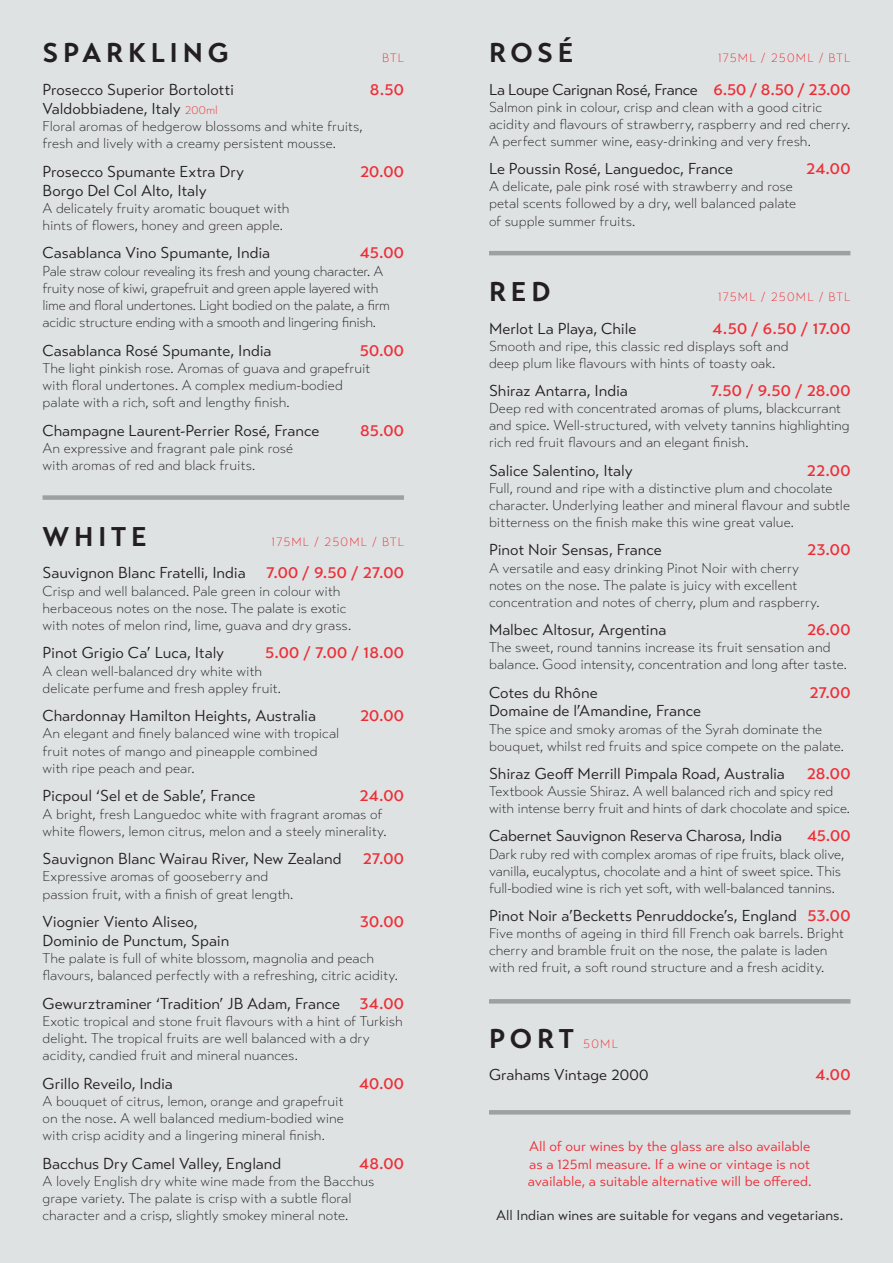
<style>
.page{position:relative;width:893px;height:1263px;background:#dfe2e3}
.page>*{position:absolute;margin:0;border:0;box-sizing:border-box;transform-origin:0 0}
.heading{font:700 27px "Transat Text";letter-spacing:.175em;color:#231f20}
.wine{font:500 16.5px "Transat Text";letter-spacing:.005em;color:#ee2e37}
.wine-2{font:15.75px "Transat Text Standard";letter-spacing:-.005em;color:#231f20}
.description{font:300 14.25px/17.2px "Transat Text";letter-spacing:-.005em;color:#231f20}
.wine-3{font:14.25px/17.1px "Transat Text Standard";letter-spacing:-.005em;color:#ee2e37;text-align:justify}
.wine-4{font:14.25px "Transat Text Standard";color:#231f20}
.heading-2{font:300 12px "Transat Text";letter-spacing:.085em;color:#ee2e37}
.s1{font-family:"Transat Text";font-weight:300;font-size:12px;color:#ee2e37}
.s2{font-family:"Transat Text";font-weight:500;font-size:16.5px;color:#ee2e37}
</style>
<div class="page">
<div style="left:43px;top:495px;width:361px;height:5px;background:#9ca1a4"></div>
<hr style="left:489px;top:251px;width:361px;height:4px;background:#9ca1a4">
<hr style="left:489px;top:999px;width:361px;height:4px;background:#9ca1a4">
<hr style="left:489px;top:1110px;width:361px;height:4px;background:#9ca1a4">
<p class="heading" style="left:43px;top:36px;width:187px">SPARKLING</p>
<p class="heading-2" style="left:382px;top:51px;width:23px">BTL</p>
<p class="wine-2" style="left:43px;top:80px;width:193px">Prosecco Superior Bortolotti</p>
<p class="wine" style="left:370px;top:79px;width:35px">8.50</p>
<p class="wine-2" style="left:43px;top:99px;width:177px">Valdobbiadene, Italy <span class="s1">200ml</span></p>
<p class="description" style="left:43px;top:118px;width:322px">Floral aromas of hedgerow blossoms and white fruits, fresh and lively with a creamy persistent mousse.</p>
<p class="wine-2" style="left:43px;top:162px;width:203px">Prosecco Spumante Extra Dry</p>
<p class="wine" style="left:360px;top:161px;width:45px">20.00</p>
<p class="wine-2" style="left:43px;top:181px;width:166px">Borgo Del Col Alto, Italy</p>
<p class="description" style="left:43px;top:199px;width:248px">A delicately fruity aromatic bouquet with hints of flowers, honey and green apple.</p>
<p class="wine-2" style="left:43px;top:244px;width:229px">Casablanca Vino Spumante, India</p>
<p class="wine" style="left:360px;top:243px;width:46px">45.00</p>
<p class="description" style="left:43px;top:262px;width:349px">Pale straw colour revealing its fresh and young character. A fruity nose of kiwi, grapefruit and green apple layered with lime and floral undertones. Light bodied on the palate, a firm acidic structure ending with a smooth and lingering finish.</p>
<p class="wine-2" style="left:43px;top:341px;width:231px">Casablanca Rosé Spumante, India</p>
<p class="wine" style="left:360px;top:340px;width:46px">50.00</p>
<p class="description" style="left:43px;top:359px;width:330px">The light pinkish rose. Aromas of guava and grapefruit with floral undertones. A complex medium-bodied palate with a rich, soft and lengthy finish.</p>
<p class="wine-2" style="left:43px;top:421px;width:278px">Champagne Laurent-Perrier Rosé, France</p>
<p class="wine" style="left:360px;top:420px;width:45px">85.00</p>
<p class="description" style="left:43px;top:440px;width:252px">An expressive and fragrant pale pink rosé with aromas of red and black fruits.</p>
<p class="heading" style="left:43px;top:520px;width:106px">WHITE</p>
<p class="heading-2" style="left:271px;top:535px;width:134px">175ML / 250ML / BTL</p>
<p class="wine-2" style="left:43px;top:564px;width:363px">Sauvignon Blanc Fratelli, India <span class="s2">7.00 / 9.50 / 27.00</span></p>
<p class="description" style="left:43px;top:582px;width:310px">Crisp and well balanced. Pale green in colour with herbaceous notes on the nose. The palate is exotic with notes of melon rind, lime, guava and dry grass.</p>
<p class="wine-2" style="left:43px;top:644px;width:183px">Pinot Grigio Ca’ Luca, Italy</p>
<p class="wine" style="left:265px;top:643px;width:140px">5.00 / 7.00 / 18.00</p>
<p class="description" style="left:43px;top:662px;width:240px">A clean well-balanced dry white with delicate perfume and fresh appley fruit.</p>
<p class="wine-2" style="left:43px;top:706px;width:275px">Chardonnay Hamilton Heights, Australia</p>
<p class="wine" style="left:360px;top:706px;width:45px">20.00</p>
<p class="description" style="left:43px;top:725px;width:298px">An elegant and finely balanced wine with tropical fruit notes of mango and pineapple combined with ripe peach and pear.</p>
<p class="wine-2" style="left:43px;top:786px;width:214px">Picpoul ‘Sel et de Sable’, France</p>
<p class="wine" style="left:360px;top:786px;width:46px">24.00</p>
<p class="description" style="left:43px;top:805px;width:346px">A bright, fresh Languedoc white with fragrant aromas of white flowers, lemon citrus, melon and a steely minerality.</p>
<p class="wine-2" style="left:43px;top:849px;width:301px">Sauvignon Blanc Wairau River, New Zealand</p>
<p class="wine" style="left:363px;top:848px;width:43px">27.00</p>
<p class="description" style="left:43px;top:868px;width:252px">Expressive aromas of gooseberry and passion fruit, with a finish of great length.</p>
<p class="wine-2" style="left:43px;top:912px;width:157px">Viognier Viento Aliseo,</p>
<p class="wine" style="left:360px;top:911px;width:46px">30.00</p>
<p class="wine-2" style="left:43px;top:931px;width:188px">Dominio de Punctum, Spain</p>
<p class="description" style="left:43px;top:950px;width:357px">The palate is full of white blossom, magnolia and peach flavours, balanced perfectly with a refreshing, citric acidity.</p>
<p class="wine-2" style="left:43px;top:994px;width:363px">Gewurztraminer ‘Tradition’ JB Adam, France <span class="s2">34.00</span></p>
<p class="description" style="left:43px;top:1013px;width:362px">Exotic tropical and stone fruit flavours with a hint of Turkish delight. The tropical fruits are well balanced with a dry acidity, candied fruit and mineral nuances.</p>
<p class="wine-2" style="left:43px;top:1074px;width:132px">Grillo Reveilo, India</p>
<p class="wine" style="left:359px;top:1073px;width:46px">40.00</p>
<p class="description" style="left:43px;top:1093px;width:303px;text-align:justify">A bouquet of citrus, lemon, orange and grapefruit on the nose. A well balanced medium-bodied wine with crisp acidity and a lingering mineral finish.</p>
<p class="wine-2" style="left:43px;top:1154px;width:240px">Bacchus Dry Camel Valley, England</p>
<p class="wine" style="left:359px;top:1153px;width:46px">48.00</p>
<p class="description" style="left:43px;top:1173px;width:334px">A lovely English dry white wine made from the Bacchus grape variety. The palate is crisp with a subtle floral character and a crisp, slightly smokey mineral note.</p>
<p class="heading" style="left:489px;top:36px;width:86px">ROSÉ</p>
<p class="heading-2" style="left:718px;top:51px;width:134px">175ML / 250ML / BTL</p>
<p class="wine-2" style="left:489px;top:80px;width:363px">La Loupe Carignan Rosé, France <span class="s2">6.50 / 8.50 / 23.00</span></p>
<p class="description" style="left:489px;top:98px;width:363px">Salmon pink in colour, crisp and clean with a good citric acidity and flavours of strawberry, raspberry and red cherry.<br>A perfect summer wine, easy-drinking and very fresh.</p>
<p class="wine-2" style="left:489px;top:160px;width:246px">Le Poussin Rosé, Languedoc, France</p>
<p class="wine" style="left:806px;top:159px;width:46px">24.00</p>
<p class="description" style="left:489px;top:178px;width:309px">A delicate, pale pink rosé with strawberry and rose petal scents followed by a dry, well balanced palate of supple summer fruits.</p>
<p class="heading" style="left:489px;top:275px;width:63px">RED</p>
<p class="heading-2" style="left:718px;top:290px;width:134px">175ML / 250ML / BTL</p>
<p class="wine-2" style="left:489px;top:319px;width:149px">Merlot La Playa, Chile</p>
<p class="wine" style="left:713px;top:318px;width:139px">4.50 / 6.50 / 17.00</p>
<p class="description" style="left:489px;top:337px;width:301px">Smooth and ripe, this classic red displays soft and deep plum like flavours with hints of toasty oak.</p>
<p class="wine-2" style="left:489px;top:381px;width:140px">Shiraz Antarra, India</p>
<p class="wine" style="left:711px;top:381px;width:141px">7.50 / 9.50 / 28.00</p>
<p class="description" style="left:489px;top:400px;width:362px">Deep red with concentrated aromas of plums, blackcurrant and spice. Well-structured, with velvety tannins highlighting rich red fruit flavours and an elegant finish.</p>
<p class="wine-2" style="left:489px;top:461px;width:145px">Salice Salentino, Italy</p>
<p class="wine" style="left:807px;top:460px;width:45px">22.00</p>
<p class="description" style="left:489px;top:480px;width:363px">Full, round and ripe with a distinctive plum and chocolate character. Underlying leather and mineral flavour and subtle bitterness on the finish make this wine great value.</p>
<p class="wine-2" style="left:489px;top:541px;width:174px">Pinot Noir Sensas, France</p>
<p class="wine" style="left:807px;top:540px;width:45px">23.00</p>
<p class="description" style="left:489px;top:559px;width:332px">A versatile and easy drinking Pinot Noir with cherry notes on the nose. The palate is juicy with excellent concentration and notes of cherry, plum and raspberry.</p>
<p class="wine-2" style="left:489px;top:620px;width:179px">Malbec Altosur, Argentina</p>
<p class="wine" style="left:807px;top:619px;width:45px">26.00</p>
<p class="description" style="left:489px;top:639px;width:359px">The sweet, round tannins increase its fruit sensation and balance. Good intensity, concentration and long after taste.</p>
<p class="wine-2" style="left:489px;top:683px;width:110px">Cotes du Rhône</p>
<p class="wine" style="left:809px;top:682px;width:43px">27.00</p>
<p class="wine-2" style="left:489px;top:702px;width:213px">Domaine de l’Amandine, France</p>
<p class="description" style="left:489px;top:720px;width:357px">The spice and smoky aromas of the Syrah dominate the bouquet, whilst red fruits and spice compete on the palate.</p>
<p class="wine-2" style="left:489px;top:764px;width:297px">Shiraz Geoff Merrill Pimpala Road, Australia</p>
<p class="wine" style="left:807px;top:763px;width:45px">28.00</p>
<p class="description" style="left:489px;top:783px;width:363px">Textbook Aussie Shiraz. A well balanced rich and spicy red with intense berry fruit and hints of dark chocolate and spice.</p>
<p class="wine-2" style="left:489px;top:827px;width:294px">Cabernet Sauvignon Reserva Charosa, India</p>
<p class="wine" style="left:807px;top:826px;width:45px">45.00</p>
<p class="description" style="left:489px;top:845px;width:357px">Dark ruby red with complex aromas of ripe fruits, black olive, vanilla, eucalyptus, chocolate and a hint of sweet spice. This full-bodied wine is rich yet soft, with well-balanced tannins.</p>
<p class="wine-2" style="left:489px;top:906px;width:363px">Pinot Noir a’Becketts Penruddocke’s, England <span class="s2">53.00</span></p>
<p class="description" style="left:489px;top:925px;width:357px">Five months of ageing in third fill French oak barrels. Bright cherry and bramble fruit on the nose, the palate is laden with red fruit, a soft round structure and a fresh acidity.</p>
<p class="heading" style="left:489px;top:1022px;width:87px">PORT</p>
<p class="heading-2" style="left:583px;top:1037px;width:36px">50ML</p>
<p class="wine-2" style="left:489px;top:1066px;width:161px">Grahams Vintage 2000</p>
<p class="wine" style="left:815px;top:1065px;width:37px">4.00</p>
<p class="wine-3" style="left:528px;top:1138px;width:285px">All of our wines by the glass are also available as a 125ml measure. If a wine or vintage is not available, a suitable alternative will be offered.</p>
<p class="wine-4" style="left:496px;top:1207px;width:349px">All Indian wines are suitable for vegans and vegetarians.</p>
</div>
